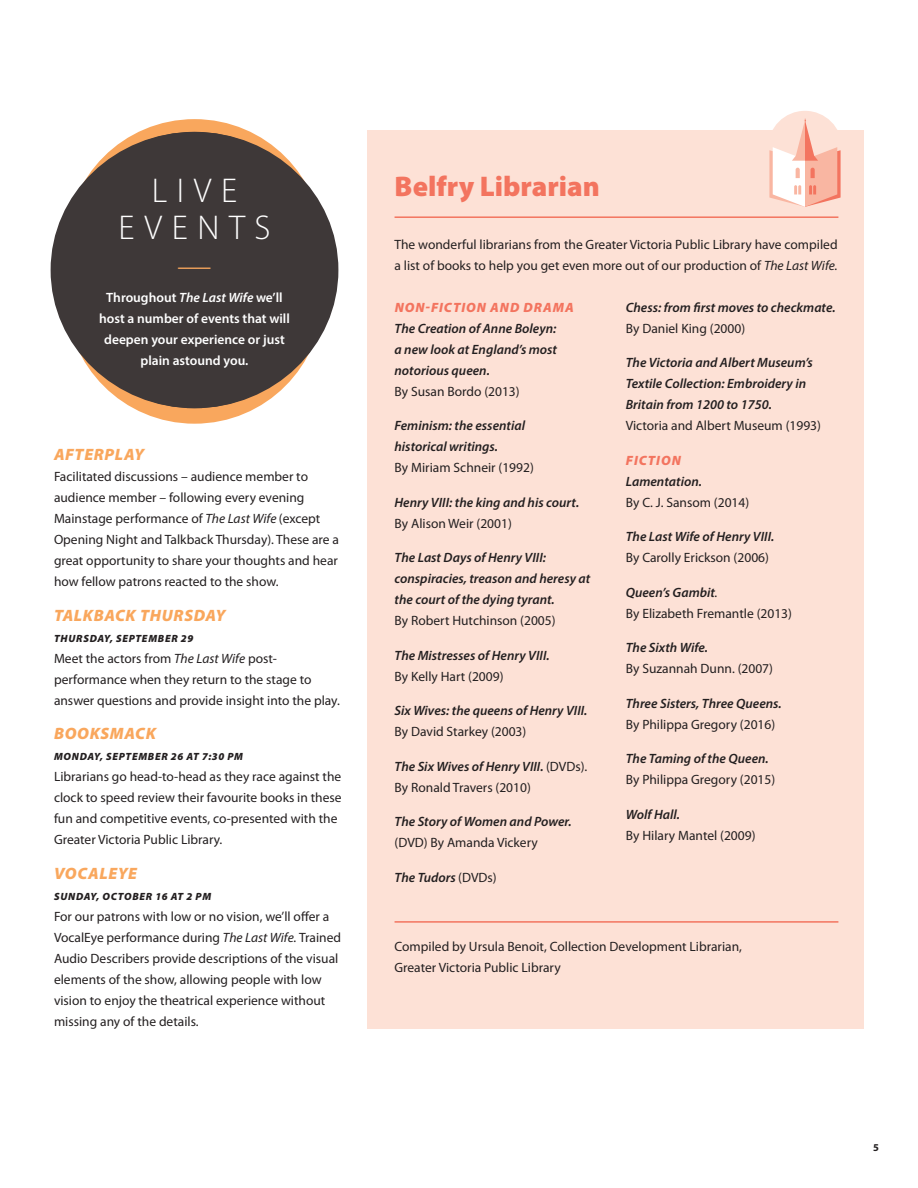
<style>
.page{position:relative;width:918px;height:1188px;background:#fff}
.page>*{position:absolute;margin:0;border:0;box-sizing:border-box;transform-origin:0 0}
.Body{font:300 34.5px "Myriad Pro";letter-spacing:.28em;color:#fff}
.Body-2{font:300 34.5px "Myriad Pro";color:#f9a75d}
.Body-3{font:900 28.5px "Myriad Pro";color:#f3745f}
.Body-4{font:italic 900 16.5px "Myriad Pro";letter-spacing:.04em;color:#f9a75d}
.Body-5{font:13.5px/21px "Myriad Pro";color:#231f20}
.Body-6{font:italic 600 13.5px/21px "Myriad Pro";color:#231f20}
.Body-7{font:600 13.5px/21px "Myriad Pro";color:#fff;text-align:center}
.Body-8{font:italic 900 10.5px "Myriad Pro";letter-spacing:.07em;color:#231f20}
.Body-9{font:700 10.5px "Myriad Pro";color:#231f20}
.s1{font-style:italic}
.s2{font-weight:900;color:#f3745f}
.s3{font-weight:400;font-style:normal}
.s4{font-weight:600;font-style:italic}
.s5{font-weight:900;font-style:italic;color:#f3745f}
</style>
<div class="page">
<div style="left:66px;top:167px;width:257px;height:257px;background:#f9a75d;border-radius:50%"></div>
<div style="left:66px;top:119px;width:257px;height:257px;background:#f9a75d;border-radius:50%"></div>
<div style="left:51px;top:132px;width:287px;height:276px;background:#3e3838;border-radius:50%"></div>
<div style="left:768px;top:111px;width:74px;height:74px;background:#fde1d6;border-radius:50%"></div>
<div style="left:367px;top:130px;width:497px;height:898px;background:#fde1d6"></div>
<hr style="left:395px;top:216px;width:443px;height:2px;background:#f3745f">
<hr style="left:395px;top:921px;width:443px;height:2px;background:#f3745f">
<svg style="left:769px;top:118px;width:72px;height:89px"></svg>
<p class="Body" style="left:152px;top:170px;width:87px">LIVE</p>
<p class="Body" style="left:118px;top:207px;width:154px">EVENTS</p>
<p class="Body-2" style="left:177px;top:245px;width:36px">—</p>
<p class="Body-3" style="left:395px;top:167px;width:207px">Belfry Librarian</p>
<p class="Body-5" style="left:395px;top:233px;width:445px">The wonderful librarians from the Greater Victoria Public Library have compiled a list of books to help you get even more out of our production of <span class="s1">The Last Wife.</span></p>
<p class="Body-7" style="left:99px;top:286px;width:192px">Throughout <span class="s1">The Last Wife</span> we’ll host a number of events that will deepen your experience or just plain astound you.</p>
<p class="Body-6" style="left:395px;top:296px;width:181px"><span class="s2">NON-FICTION AND DRAMA<br></span>The Creation of Anne Boleyn:<br>a new look at England’s most notorious queen.<br><span class="s3">By Susan Bordo (2013)</span></p>
<p class="Body-6" style="left:395px;top:415px;width:141px">Feminism: the essential historical writings.<br><span class="s3">By Miriam Schneir (1992)</span></p>
<p class="Body-6" style="left:395px;top:491px;width:186px">Henry VIII: the king and his court.<br><span class="s3">By Alison Weir (2001)</span></p>
<p class="Body-6" style="left:395px;top:547px;width:197px">The Last Days of Henry VIII: conspiracies, treason and heresy at the court of the dying tyrant.<br><span class="s3">By Robert Hutchinson (2005)</span></p>
<p class="Body-6" style="left:395px;top:644px;width:157px">The Mistresses of Henry VIII.<br><span class="s3">By Kelly Hart (2009)</span></p>
<p class="Body-6" style="left:395px;top:700px;width:194px">Six Wives: the queens of Henry VIII.<br><span class="s3">By David Starkey (2003)</span></p>
<p class="Body-5" style="left:395px;top:755px;width:194px"><span class="s4">The Six Wives of Henry VIII.</span> (DVDs).<br>By Ronald Travers (2010)</p>
<p class="Body-6" style="left:395px;top:811px;width:179px">The Story of Women and Power. <span class="s3">(DVD) By Amanda Vickery</span></p>
<p class="Body-6" style="left:395px;top:866px;width:104px">The Tudors <span class="s3">(DVDs)</span></p>
<p class="Body-6" style="left:626px;top:296px;width:211px">Chess: from first moves to checkmate.<br><span class="s3">By Daniel King (2000)</span></p>
<p class="Body-6" style="left:626px;top:352px;width:197px">The Victoria and Albert Museum’s<br>Textile Collection: Embroidery in<br>Britain from 1200 to 1750.<br><span class="s3">Victoria and Albert Museum (1993)</span></p>
<p class="Body-5" style="left:626px;top:449px;width:125px"><span class="s5">FICTION<br></span><span class="s4">Lamentation.<br></span>By C. J. Sansom (2014)</p>
<p class="Body-6" style="left:626px;top:526px;width:150px">The Last Wife of Henry VIII.<br><span class="s3">By Carolly Erickson (2006)</span></p>
<p class="Body-5" style="left:626px;top:581px;width:168px"><span class="s4">Queen’s Gambit</span><span class="s1">.<br></span>By Elizabeth Fremantle (2013)</p>
<p class="Body-5" style="left:626px;top:637px;width:149px"><span class="s4">The Sixth Wife.<br></span>By Suzannah Dunn. (2007)</p>
<p class="Body-6" style="left:626px;top:692px;width:157px">Three Sisters, Three Queens.<br><span class="s3">By Philippa Gregory (2016)</span></p>
<p class="Body-5" style="left:626px;top:748px;width:151px"><span class="s4">The Taming of the Queen.<br></span>By Philippa Gregory (2015)</p>
<p class="Body-5" style="left:626px;top:803px;width:131px"><span class="s4">Wolf Hall.<br></span>By Hilary Mantel (2009)</p>
<p class="Body-4" style="left:54px;top:443px;width:92px">AFTERPLAY</p>
<p class="Body-5" style="left:54px;top:466px;width:287px">Facilitated discussions – audience member to audience member – following every evening Mainstage performance of <span class="s1">The Last Wife</span> (except Opening Night and Talkback Thursday). These are a great opportunity to share your thoughts and hear how fellow patrons reacted to the show.</p>
<p class="Body-4" style="left:54px;top:604px;width:173px">TALKBACK THURSDAY</p>
<p class="Body-8" style="left:54px;top:631px;width:141px">THURSDAY, SEPTEMBER 29</p>
<p class="Body-5" style="left:54px;top:647px;width:287px">Meet the actors from <span class="s1">The Last Wife</span> post&shy;performance when they return to the stage to answer questions and provide insight into the play.</p>
<p class="Body-4" style="left:54px;top:722px;width:103px">BOOKSMACK</p>
<p class="Body-8" style="left:54px;top:749px;width:190px">MONDAY, SEPTEMBER 26 AT 7:30 PM</p>
<p class="Body-5" style="left:54px;top:766px;width:289px">Librarians go head-to-head as they race against the clock to speed review their favourite books in these fun and competitive events, co-presented with the Greater Victoria Public Library.</p>
<p class="Body-4" style="left:54px;top:862px;width:84px">VOCALEYE</p>
<p class="Body-8" style="left:54px;top:889px;width:159px">SUNDAY, OCTOBER 16 AT 2 PM</p>
<p class="Body-5" style="left:54px;top:905px;width:289px">For our patrons with low or no vision, we’ll offer a VocalEye performance during <span class="s1">The Last Wife.</span> Trained Audio Describers provide descriptions of the visual elements of the show, allowing people with low vision to enjoy the theatrical experience without missing any of the details.</p>
<p class="Body-5" style="left:395px;top:936px;width:349px">Compiled by Ursula Benoit, Collection Development Librarian,<br>Greater Victoria Public Library</p>
<p class="Body-9" style="left:873px;top:1140px;width:7px">5</p>
</div>
